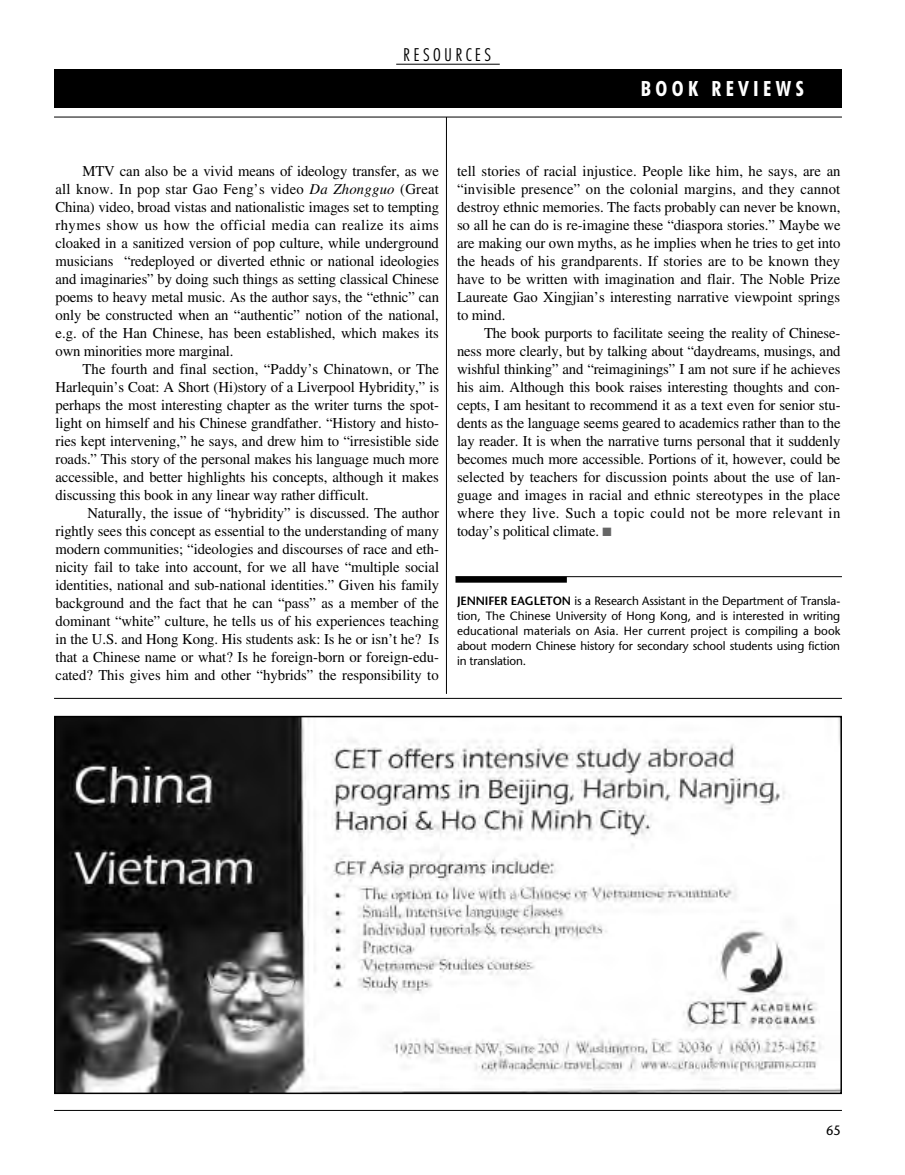
<style>
.page{position:relative;width:905px;height:1175px;background:#fff}
.page>*{position:absolute;margin:0;border:0;box-sizing:border-box;transform-origin:0 0}
.t1{font:700 condensed 21px "Futura BT";letter-spacing:.21em;color:#fff}
.t2{font:300 condensed 18px "Futura BT";letter-spacing:.185em;color:#000}
.t3{font:15px/18px "EAA Times";letter-spacing:-.005em;color:#000;text-align:justify}
.t4{font:13.5px "Stone Sans";color:#000;scale:.95 1}
.t5{font:12px/15px "Stone Sans";letter-spacing:-.01em;color:#000;text-align:justify}
.s1{font-style:italic}
.s2{color:#666}
.s3{font-weight:600}
</style>
<div class="page">
<img style="left:57px;top:719px;width:782px;height:372px">
<div style="left:54px;top:716px;width:788px;height:378px;border:2px solid #000"></div>
<div style="left:54px;top:69px;width:788px;height:39px;background:#000"></div>
<hr style="left:54px;top:1110px;width:788px;height:1px;background:#000">
<hr style="left:396px;top:64px;width:104px;height:1px;background:#000">
<hr style="left:446px;top:117px;width:1px;height:577px;background:#000">
<hr style="left:54px;top:117px;width:788px;height:1px;background:#000">
<hr style="left:54px;top:698px;width:788px;height:1px;background:#000">
<hr style="left:455px;top:576px;width:387px;height:1px;background:#000">
<div style="left:455px;top:576px;width:112px;height:6px;background:#000"></div>
<p class="t2" style="left:403px;top:47px;width:89px">RESOURCES</p>
<h1 class="t1" style="left:640px;top:80px;width:164px">BOOK REVIEWS</h1>
<p class="t3" style="left:55px;top:163px;width:385px;text-indent:27px">MTV can also be a vivid means of ideology transfer, as we all know. In pop star Gao Feng’s video <span class="s1">Da Zhongguo</span> (Great China) video, broad vistas and nationalistic images set to tempting rhymes show us how the official media can realize its aims cloaked in a sanitized version of pop culture, while underground musicians “redeployed or diverted ethnic or national ideologies and imaginaries” by doing such things as setting classical Chinese poems to heavy metal music. As the author says, the “ethnic” can only be constructed when an “authentic” notion of the national, e.g. of the Han Chinese, has been established, which makes its own minorities more marginal.</p>
<p class="t3" style="left:55px;top:361px;width:385px;text-indent:27px">The fourth and final section, “Paddy’s Chinatown, or The Harlequin’s Coat: A Short (Hi)story of a Liverpool Hybridity,” is perhaps the most interesting chapter as the writer turns the spot&shy;light on himself and his Chinese grandfather. “History and histo&shy;ries kept intervening,” he says, and drew him to “irresistible side roads.” This story of the personal makes his language much more accessible, and better highlights his concepts, although it makes discussing this book in any linear way rather difficult.</p>
<p class="t3" style="left:55px;top:505px;width:385px;text-indent:32px">Naturally, the issue of “hybridity” is discussed. The author rightly sees this concept as essential to the understanding of many modern communities; “ideologies and discourses of race and eth&shy;nicity fail to take into account, for we all have “multiple social identities, national and sub-national identities.” Given his family background and the fact that he can “pass” as a member of the dominant “white” culture, he tells us of his experiences teaching in the U.S. and Hong Kong. His students ask: Is he or isn’t he? Is that a Chinese name or what? Is he foreign-born or foreign-edu&shy;cated? This gives him and other “hybrids” the responsibility to</p>
<p class="t3" style="left:457px;top:163px;width:385px">tell stories of racial injustice. People like him, he says, are an “invisible presence” on the colonial margins, and they cannot destroy ethnic memories. The facts probably can never be known, so all he can do is re-imagine these “diaspora stories.” Maybe we are making our own myths, as he implies when he tries to get into the heads of his grandparents. If stories are to be known they have to be written with imagination and flair. The Noble Prize Laureate Gao Xingjian’s interesting narrative viewpoint springs to mind.</p>
<p class="t3" style="left:457px;top:325px;width:385px;text-indent:27px">The book purports to facilitate seeing the reality of Chinese&shy;ness more clearly, but by talking about “daydreams, musings, and wishful thinking” and “reimaginings” I am not sure if he achieves his aim. Although this book raises interesting thoughts and con&shy;cepts, I am hesitant to recommend it as a text even for senior stu&shy;dents as the language seems geared to academics rather than to the lay reader. It is when the narrative turns personal that it suddenly becomes much more accessible. Portions of it, however, could be selected by teachers for discussion points about the use of lan&shy;guage and images in racial and ethnic stereotypes in the place where they live. Such a topic could not be more relevant in today’s political climate. <span class="s2">■</span></p>
<p class="t5" style="left:457px;top:594px;width:385px"><span class="s3">JENNIFER EAGLETON</span> is a Research Assistant in the Department of Transla&shy;tion, The Chinese University of Hong Kong, and is interested in writing educational materials on Asia. Her current project is compiling a book about modern Chinese history for secondary school students using fiction in translation.</p>
<p class="t4" style="left:826px;top:1125px;width:17px">65</p>
</div>
